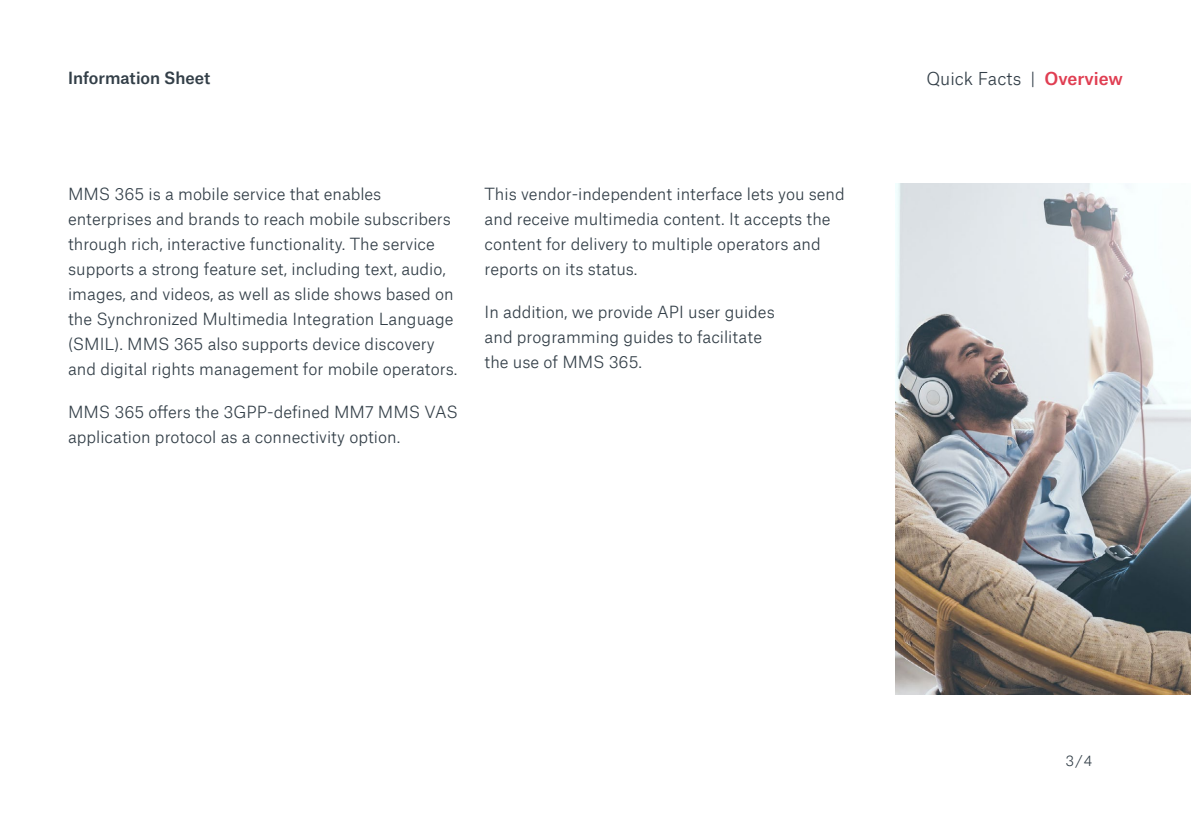
<style>
.page{position:relative;width:1191px;height:840px;background:#fff}
.page>*{position:absolute;margin:0;border:0;box-sizing:border-box;transform-origin:0 0}
.t1{font:300 17px "Atlas Grotesk Web";color:#333f48}
.t2{font:300 16px/25px "Atlas Grotesk Web";color:#333f48}
.t3{font:500 16px "Atlas Grotesk Web";color:#333f48}
.t4{font:300 14px "Atlas Grotesk Web";color:#333f48}
.s1{font-weight:500;color:#e03e52}
</style>
<div class="page">
<img style="left:895px;top:183px;width:296px;height:511px">
<p class="t3" style="left:68px;top:65px;width:144px">Information Sheet</p>
<p class="t1" style="left:926px;top:65px;width:198px">Quick Facts | <span class="s1">Overview</span></p>
<p class="t2" style="left:68px;top:179px;width:391px">MMS 365 is a mobile service that enables enterprises and brands to reach mobile subscribers through rich, interactive functionality. The service supports a strong feature set, including text, audio, images, and videos, as well as slide shows based on the Synchronized Multimedia Integration Language (SMIL). MMS 365 also supports device discovery and digital rights management for mobile operators.</p>
<p class="t2" style="left:68px;top:397px;width:391px">MMS 365 offers the 3GPP-defined MM7 MMS VAS application protocol as a connectivity option.</p>
<p class="t2" style="left:484px;top:179px;width:362px">This vendor-independent interface lets you send and receive multimedia content. It accepts the content for delivery to multiple operators and reports on its status.</p>
<p class="t2" style="left:484px;top:297px;width:292px">In addition, we provide API user guides and programming guides to facilitate the use of MMS 365.</p>
<p class="t4" style="left:1065px;top:749px;width:28px">3 / 4</p>
</div>
